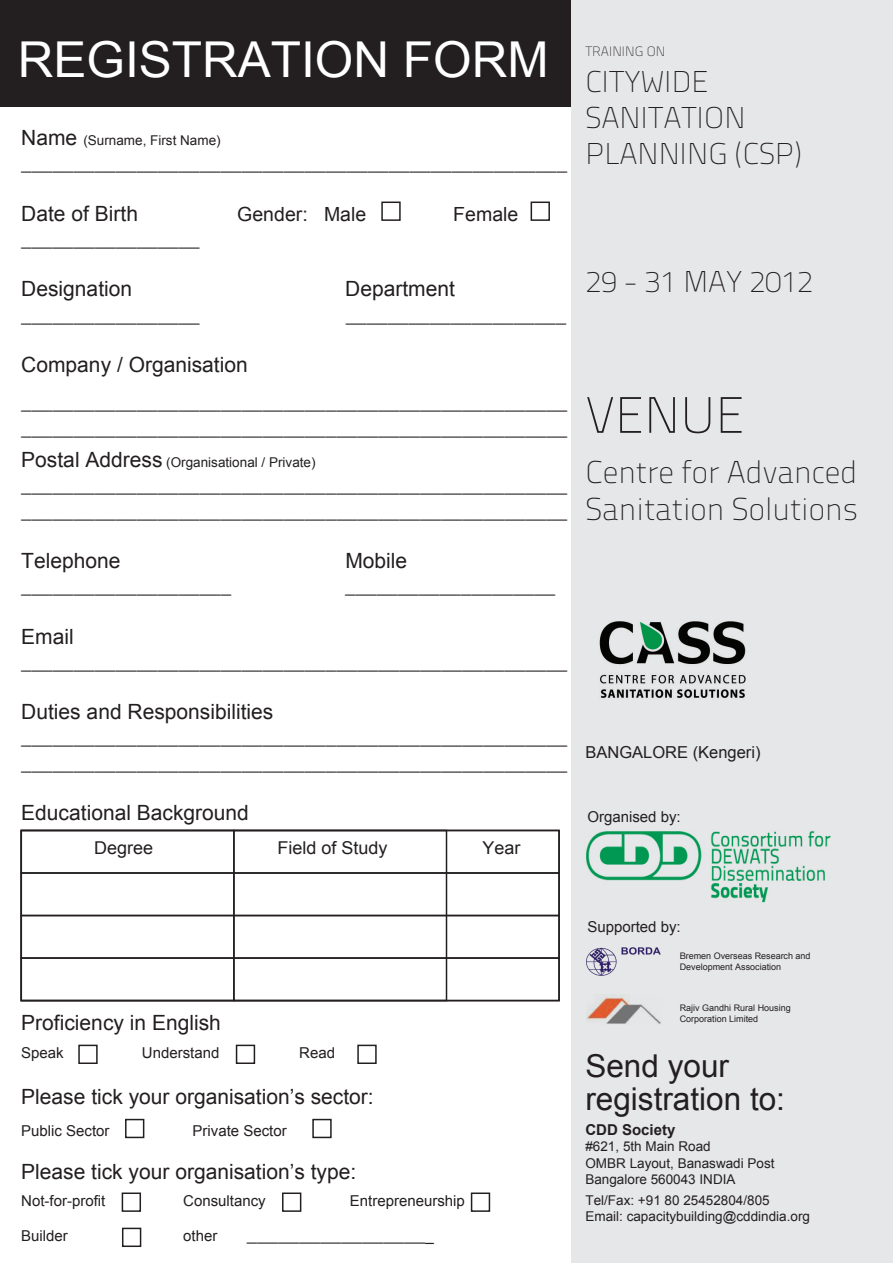
<style>
.page{position:relative;width:893px;height:1263px;background:#fff}
.page>*{position:absolute;margin:0;border:0;box-sizing:border-box;transform-origin:0 0}
.t1{font:51px "Titillium Title 20";color:#231f20}
.t2{font:49.5px "Arial";color:#fff}
.t3{font:31.5px/37.8px "Titillium Title 20";color:#231f20}
.t4{font:31.5px/33px "Arial";color:#231f20}
.t5{font:30px/36px "Titillium Title 20";color:#231f20}
.t6{font:700 21px/25.2px "Helvetica Neue";color:#231f20}
.t7{font:21px "Arial";color:#231f20}
.t8{font:19.5px "Arial";color:#231f20}
.t9{font:17.7px "Arial";color:#231f20}
.t10{font:16.5px "Arial";color:#231f20}
.t11{font:15px "Arial";color:#231f20}
.t12{font:700 15px "Arial";color:#231f20}
.t13{font:13.5px/16.2px "Arial";color:#231f20}
.t14{font:13.5px "Titillium Title 20";color:#231f20}
.t15{font:9px/10.8px "Arial";color:#231f20}
.s1{font-size:21px}
.s2{font-family:"Arial";font-weight:400;font-size:15px}
.s3{font-family:"Helvetica Neue"}
</style>
<div class="page">
<div style="left:21px;top:957px;width:539px;height:44px;border:2px solid #231f20"></div>
<div style="left:21px;top:830px;width:539px;height:44px;border:2px solid #231f20"></div>
<div style="left:0;top:0;width:574px;height:106px;background:#231f20"></div>
<div style="left:571px;top:0;width:322px;height:1263px;background:#e6e7e9"></div>
<div style="left:21px;top:872px;width:539px;height:44px;border:2px solid #231f20"></div>
<div style="left:21px;top:915px;width:539px;height:44px;border:2px solid #231f20"></div>
<div style="left:21px;top:830px;width:214px;height:171px;border:2px solid #231f20"></div>
<div style="left:233px;top:830px;width:214px;height:171px;border:2px solid #231f20"></div>
<div style="left:125px;top:1119px;width:19px;height:19px;border:2px solid #231f20"></div>
<div style="left:122px;top:1192px;width:19px;height:20px;border:2px solid #231f20"></div>
<div style="left:282px;top:1192px;width:19px;height:20px;border:2px solid #231f20"></div>
<div style="left:471px;top:1192px;width:19px;height:20px;background:#fff;border:2px solid #231f20"></div>
<div style="left:312px;top:1119px;width:20px;height:19px;border:2px solid #231f20"></div>
<img style="left:599px;top:621px;width:147px;height:77px">
<img style="left:586px;top:831px;width:245px;height:72px">
<img style="left:587px;top:994px;width:74px;height:30px">
<img style="left:587px;top:947px;width:73px;height:28px">
<div style="left:357px;top:1045px;width:20px;height:19px;border:2px solid #231f20"></div>
<div style="left:78px;top:1045px;width:20px;height:19px;border:2px solid #231f20"></div>
<div style="left:236px;top:1045px;width:19px;height:19px;border:2px solid #231f20"></div>
<div style="left:122px;top:1228px;width:19px;height:19px;border:2px solid #231f20"></div>
<div style="left:531px;top:202px;width:19px;height:19px;border:2px solid #231f20"></div>
<div style="left:381px;top:202px;width:20px;height:19px;border:2px solid #231f20"></div>
<h2 class="t2" style="left:18px;top:27px;width:532px">REGISTRATION FORM</h2>
<p class="t13" style="left:21px;top:133px;width:201px"><span class="s1">Name</span> (Surname, First Name)</p>
<p class="t6" style="left:21px;top:150px;width:548px">____________________________________________________</p>
<p class="t7" style="left:21px;top:200px;width:118px">Date of Birth</p>
<p class="t8" style="left:237px;top:201px;width:130px">Gender: Male</p>
<p class="t8" style="left:453px;top:201px;width:67px">Female</p>
<p class="t6" style="left:21px;top:226px;width:180px">_________________</p>
<p class="t7" style="left:21px;top:275px;width:112px">Designation</p>
<p class="t7" style="left:345px;top:275px;width:111px">Department</p>
<p class="t6" style="left:21px;top:301px;width:180px">_________________</p>
<p class="t6" style="left:346px;top:301px;width:222px">_____________________</p>
<p class="t7" style="left:21px;top:351px;width:228px">Company / Organisation</p>
<p class="t6" style="left:21px;top:389px;width:548px">____________________________________________________</p>
<p class="t6" style="left:21px;top:414px;width:548px">____________________________________________________</p>
<p class="t13" style="left:21px;top:454px;width:296px"><span class="s1">Postal Address</span> (Organisational / Private)</p>
<p class="t6" style="left:21px;top:472px;width:548px">____________________________________________________ ____________________________________________________</p>
<p class="t7" style="left:21px;top:547px;width:101px">Telephone</p>
<p class="t7" style="left:345px;top:547px;width:63px">Mobile</p>
<p class="t6" style="left:21px;top:573px;width:212px">____________________</p>
<p class="t6" style="left:345px;top:573px;width:211px">____________________</p>
<p class="t7" style="left:21px;top:622px;width:54px">Email</p>
<p class="t6" style="left:21px;top:648px;width:547px">____________________________________________________</p>
<p class="t7" style="left:21px;top:698px;width:254px">Duties and Responsibilities</p>
<p class="t6" style="left:21px;top:724px;width:547px">____________________________________________________ ____________________________________________________</p>
<p class="t7" style="left:21px;top:799px;width:229px">Educational Background</p>
<p class="t9" style="left:94px;top:837px;width:61px">Degree</p>
<p class="t9" style="left:277px;top:837px;width:112px">Field of Study</p>
<p class="t9" style="left:483px;top:837px;width:40px">Year</p>
<p class="t14" style="left:585px;top:42px;width:81px">TRAINING ON</p>
<h3 class="t5" style="left:585px;top:63px;width:218px">CITYWIDE<br>SANITATION<br>PLANNING (CSP)</h3>
<h3 class="t5" style="left:585px;top:263px;width:229px">29 - 31 MAY 2012</h3>
<h1 class="t1" style="left:585px;top:381px;width:161px">VENUE</h1>
<h3 class="t3" style="left:585px;top:452px;width:274px">Centre for Advanced<br>Sanitation Solutions</h3>
<p class="t10" style="left:585px;top:741px;width:177px">BANGALORE (Kengeri)</p>
<p class="t11" style="left:587px;top:806px;width:95px">Organised by:</p>
<p class="t7" style="left:21px;top:1009px;width:201px">Proficiency in English</p>
<p class="t11" style="left:21px;top:1043px;width:44px">Speak</p>
<p class="t11" style="left:142px;top:1043px;width:79px">Understand</p>
<p class="t11" style="left:299px;top:1043px;width:37px">Read</p>
<p class="t7" style="left:21px;top:1083px;width:354px">Please tick your organisation’s sector:</p>
<p class="t11" style="left:21px;top:1120px;width:90px">Public Sector</p>
<p class="t11" style="left:193px;top:1120px;width:96px">Private Sector</p>
<p class="t7" style="left:21px;top:1157px;width:336px">Please tick your organisation’s type:</p>
<p class="t11" style="left:21px;top:1191px;width:86px">Not-for-profit</p>
<p class="t11" style="left:183px;top:1191px;width:84px">Consultancy</p>
<p class="t11" style="left:350px;top:1191px;width:117px">Entrepreneurship</p>
<p class="t11" style="left:21px;top:1226px;width:48px">Builder</p>
<p class="t11" style="left:183px;top:1226px;width:36px">other</p>
<p class="t6" style="left:247px;top:1221px;width:188px">_________________<span class="s2">_</span></p>
<p class="t11" style="left:587px;top:917px;width:95px">Supported by:</p>
<p class="t15" style="left:680px;top:950px;width:132px"><span class="s3">B</span>remen Overseas Research and<br>Development Association</p>
<p class="t15" style="left:680px;top:1003px;width:113px">Rajiv Gandhi Rural Housing<br>Corporation Limited</p>
<h3 class="t4" style="left:585px;top:1049px;width:201px">Send your registration to:</h3>
<p class="t12" style="left:585px;top:1120px;width:92px">CDD Society</p>
<p class="t13" style="left:585px;top:1139px;width:191px">#621, 5th Main Road<br>OMBR Layout, Banaswadi Post<br>Bangalore 560043 INDIA</p>
<p class="t13" style="left:585px;top:1192px;width:226px">Tel/Fax: +91 80 25452804/805<br>Email: capacitybuilding@cddindia.org</p>
</div>
